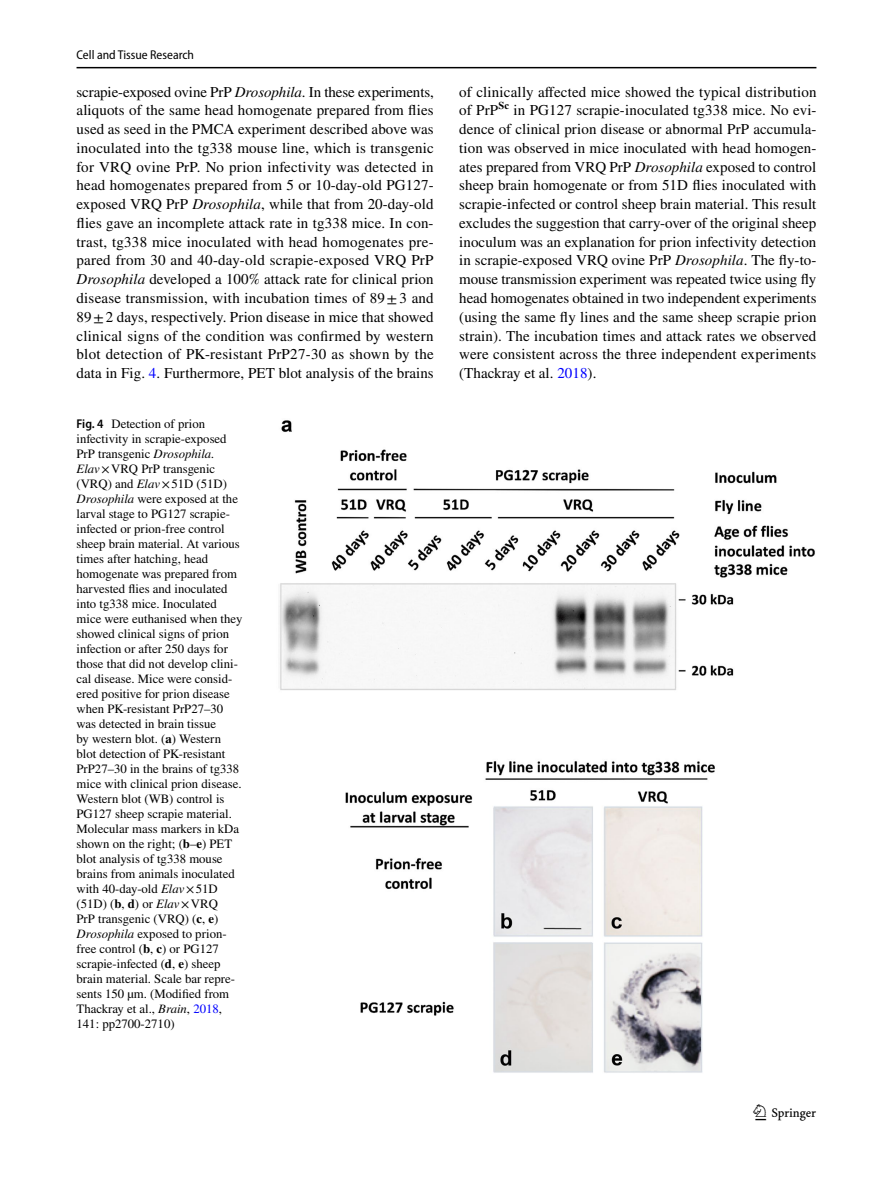
<style>
.page{position:relative;width:893px;height:1187px;background:#fff}
.page>*{position:absolute;margin:0;border:0;box-sizing:border-box;transform-origin:0 0}
.t1{font:22.5px "Springnew Regular 3";color:#000}
.t2{font:15px/18.8px "STIX";letter-spacing:.005em;color:#000;text-align:justify}
.t3{font:12.75px/15px "STIX";color:#000}
.t4{font:semi-condensed 12.75px "Myriad Pro";color:#000}
.s1{font-style:italic}
.s2{color:#00f}
.s3{font-family:"Myriad Pro";font-weight:600;font-stretch:semi-condensed}
.s4{font-weight:700}
</style>
<div class="page">
<hr style="left:77px;top:67px;width:739px;height:1px;background:#000">
<img style="left:279px;top:420px;width:536px;height:653px">
<p class="t4" style="left:77px;top:48px;width:119px">Cell and Tissue Research</p>
<p class="t2" style="left:77px;top:83px;width:359px">scrapie-exposed ovine PrP <span class="s1">Drosophila</span>. In these experiments, aliquots of the same head homogenate prepared from flies used as seed in the PMCA experiment described above was inoculated into the tg338 mouse line, which is transgenic for VRQ ovine PrP. No prion infectivity was detected in head homogenates prepared from 5 or 10-day-old PG127- exposed VRQ PrP <span class="s1">Drosophila</span>, while that from 20-day-old flies gave an incomplete attack rate in tg338 mice. In con&shy;trast, tg338 mice inoculated with head homogenates pre&shy;pared from 30 and 40-day-old scrapie-exposed VRQ PrP <span class="s1">Drosophila</span> developed a 100% attack rate for clinical prion disease transmission, with incubation times of 89±3 and 89±2 days, respectively. Prion disease in mice that showed clinical signs of the condition was confirmed by western blot detection of PK-resistant PrP27-30 as shown by the data in Fig. <span class="s2">4</span>. Furthermore, PET blot analysis of the brains</p>
<p class="t2" style="left:459px;top:83px;width:359px">of clinically affected mice showed the typical distribution of PrP<sup>Sc</sup> in PG127 scrapie-inoculated tg338 mice. No evi&shy;dence of clinical prion disease or abnormal PrP accumula&shy;tion was observed in mice inoculated with head homogen&shy;ates prepared from VRQ PrP <span class="s1">Drosophila</span> exposed to control sheep brain homogenate or from 51D flies inoculated with scrapie-infected or control sheep brain material. This result excludes the suggestion that carry-over of the original sheep inoculum was an explanation for prion infectivity detection in scrapie-exposed VRQ ovine PrP <span class="s1">Drosophila</span>. The fly-to&shy;mouse transmission experiment was repeated twice using fly head homogenates obtained in two independent experiments (using the same fly lines and the same sheep scrapie prion strain). The incubation times and attack rates we observed were consistent across the three independent experiments (Thackray et al. <span class="s2">2018</span>).</p>
<p class="t3" style="left:77px;top:417px;width:167px"><span class="s3">Fig. 4</span> Detection of prion infectivity in scrapie-exposed<br>PrP transgenic <span class="s1">Drosophila.<br>Elav</span>×VRQ PrP transgenic (VRQ) and <span class="s1">Elav</span>×51D (51D)<br><span class="s1">Drosophila</span> were exposed at the larval stage to PG127 scrapie&shy;infected or prion-free control sheep brain material. At various times after hatching, head homogenate was prepared from harvested flies and inoculated into tg338 mice. Inoculated mice were euthanised when they showed clinical signs of prion infection or after 250 days for those that did not develop clini&shy;cal disease. Mice were consid&shy;ered positive for prion disease when PK-resistant PrP27–30 was detected in brain tissue<br>by western blot. (<span class="s4">a</span>) Western blot detection of PK-resistant<br>PrP27–30 in the brains of tg338 mice with clinical prion disease.<br>Western blot (WB) control is<br>PG127 sheep scrapie material.<br>Molecular mass markers in kDa shown on the right; (<span class="s4">b</span>–<span class="s4">e</span>) PET blot analysis of tg338 mouse brains from animals inoculated with 40-day-old <span class="s1">Elav</span>×51D (51D) (<span class="s4">b</span>, <span class="s4">d</span>) or <span class="s1">Elav</span>×VRQ<br>PrP transgenic (VRQ) (<span class="s4">c</span>, <span class="s4">e</span>)<br><span class="s1">Drosophila</span> exposed to prion&shy;free control (<span class="s4">b</span>, <span class="s4">c</span>) or PG127 scrapie-infected (<span class="s4">d</span>, <span class="s4">e</span>) sheep brain material. Scale bar repre&shy;sents 150 µm. (Modified from<br>Thackray et al., <span class="s1">Brain</span>, <span class="s2">2018</span>,<br>141: pp2700-2710)</p>
<h1 class="t1" style="left:755px;top:1104px;width:62px">1 3</h1>
</div>
